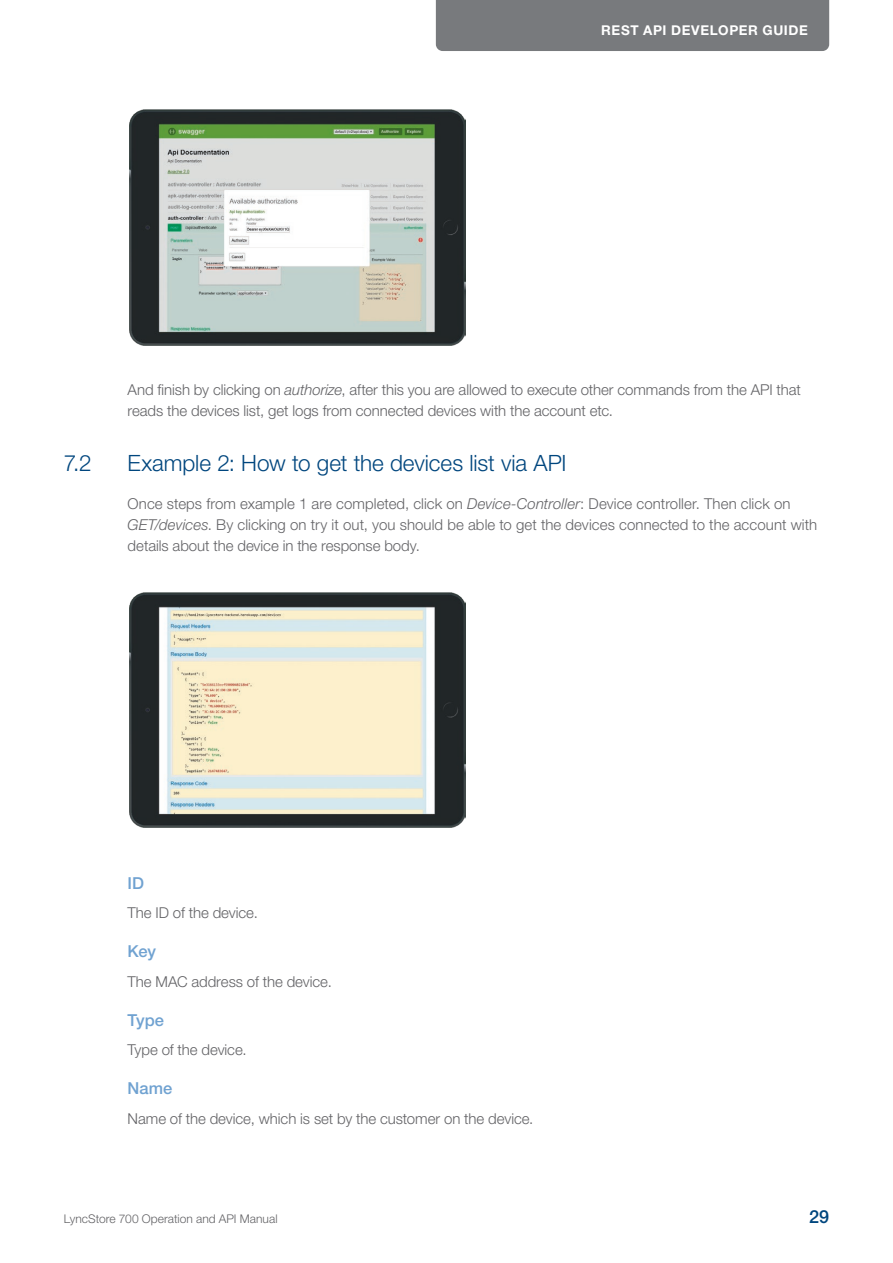
<style>
.page{position:relative;width:893px;height:1263px;background:#fff}
.page>*{position:absolute;margin:0;border:0;box-sizing:border-box;transform-origin:0 0}
.t1{font:300 22.5px "Helvetica Neue LT Pro";letter-spacing:-.005em;color:#00467e}
.t2{font:500 18px "Helvetica Neue LT Pro";color:#00467e}
.t3{font:500 16.5px "Helvetica Neue LT Pro";letter-spacing:.005em;color:#70a2d1}
.t4{font:300 15px/21px "Helvetica Neue LT Pro";color:#636366}
.t5{font:700 13.5px "Helvetica Neue LT Pro";letter-spacing:.045em;color:#fff}
.t6{font:300 12px "Helvetica Neue LT Pro";letter-spacing:.005em;color:#636366}
.s1{font-style:italic}
</style>
<div class="page">
<div style="left:436px;top:0;width:393px;height:51px;background:#787a7d"></div>
<img style="left:129px;top:110px;width:337px;height:235px">
<img style="left:129px;top:592px;width:337px;height:235px">
<p class="t5" style="left:601px;top:21px;width:110px">REST API DEVELOPER</p>
<p class="t5" style="left:762px;top:21px;width:21px">GUIDE</p>
<p class="t4" style="left:128px;top:379px;width:675px">And finish by clicking on <span class="s1">authorize</span>, after this you are allowed to execute other commands from the API that reads the devices list, get logs from connected devices with the account etc.</p>
<h1 class="t1" style="left:64px;top:450px;width:29px">7.2</h1>
<h1 class="t1" style="left:128px;top:450px;width:440px">Example 2: How to get the devices list via API</h1>
<p class="t4" style="left:128px;top:493px;width:691px">Once steps from example 1 are completed, click on <span class="s1">Device-Controller</span>: Device controller. Then click on<br><span class="s1">GET/devices</span>. By clicking on try it out, you should be able to get the devices connected to the account with details about the device in the response body.</p>
<p class="t3" style="left:128px;top:873px;width:18px">ID</p>
<p class="t4" style="left:128px;top:902px;width:132px">The ID of the device.</p>
<p class="t3" style="left:128px;top:942px;width:30px">Key</p>
<p class="t4" style="left:128px;top:971px;width:206px">The MAC address of the device.</p>
<p class="t3" style="left:128px;top:1010px;width:38px">Type</p>
<p class="t4" style="left:128px;top:1039px;width:121px">Type of the device.</p>
<p class="t3" style="left:128px;top:1079px;width:46px">Name</p>
<p class="t4" style="left:128px;top:1108px;width:407px">Name of the device, which is set by the customer on the device.</p>
<p class="t6" style="left:64px;top:1211px;width:215px">LyncStore 700 Operation and API Manual</p>
<p class="t2" style="left:809px;top:1205px;width:21px">29</p>
</div>
